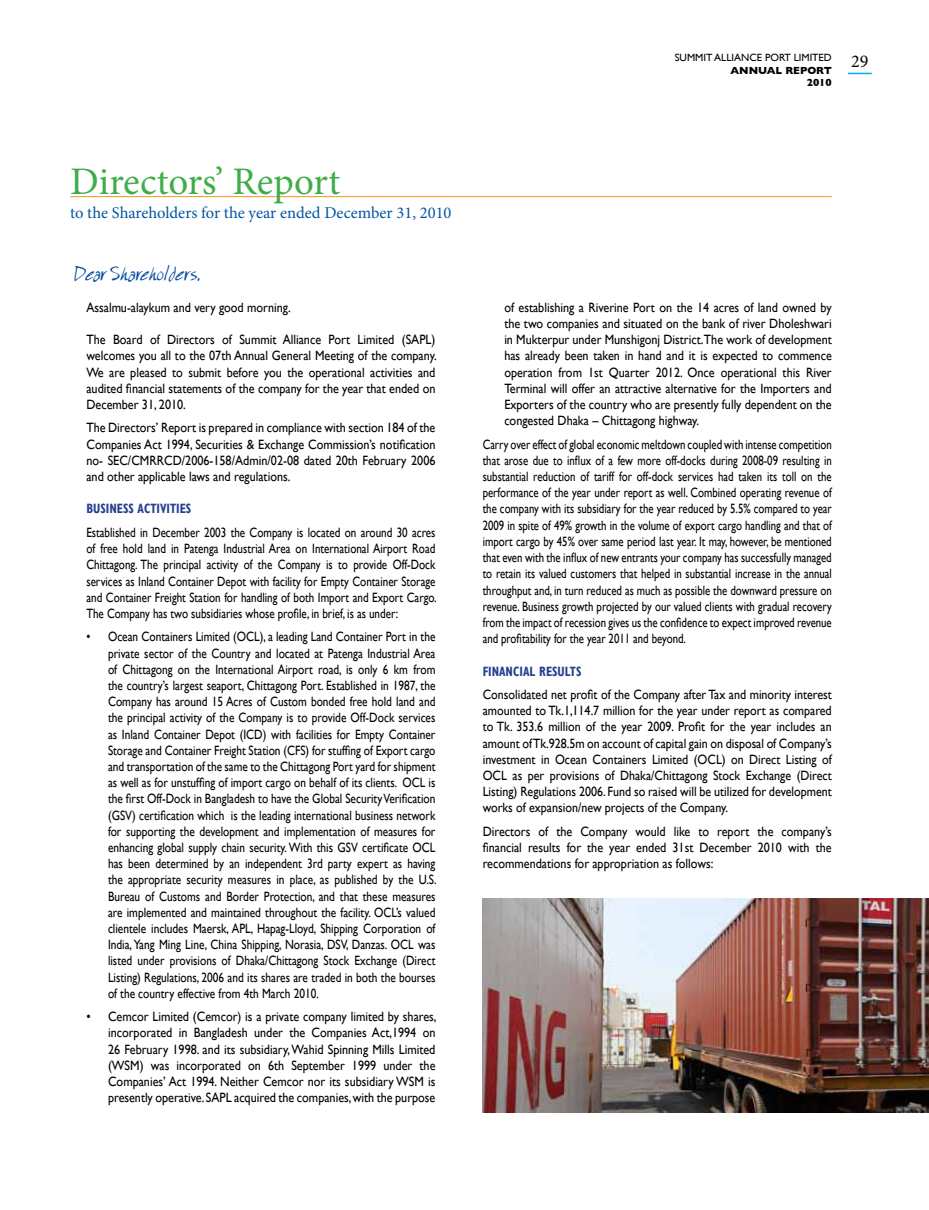
<style>
.page{position:relative;width:929px;height:1210px;background:#fff}
.page>*{position:absolute;margin:0;border:0;box-sizing:border-box;transform-origin:0 0}
.t1{font:39px "Minion Pro";color:#41ad49}
.t2{font:25.5px "Especial Kay";color:#084da1;scale:.9 1}
.t3{font:18px "Minion Pro";color:#000}
.t4{font:16.5px "Minion Pro";color:#0054a4}
.t5{font:13.5px/16.2px "Gill Sans";color:#000;text-align:justify;scale:.9 1}
.t6{font:13.5px/16.2px "Gill Sans";color:#000;text-align:justify;scale:.84 1}
.t7{font:13.5px/16.2px "Gill Sans";color:#000;text-align:justify;scale:.8 1}
.t8{font:13.5px/16.2px "Gill Sans";color:#000;text-align:justify;scale:.89 1}
.t9{font:13.5px/16.2px "Gill Sans";color:#000;text-align:justify;scale:.82 1}
.t10{font:700 condensed 13.5px "Gill Sans";color:#25408f;scale:.9 1}
.t11{font:10.5px "Gill Sans";color:#000}
.t12{font:700 10.5px/12.6px "Gill Sans";color:#000;text-align:right}
</style>
<div class="page">
<svg style="left:848px;top:73px;width:24px;height:1px"></svg>
<hr style="left:70px;top:196px;width:762px;height:1px;background:#f7941e">
<img style="left:483px;top:899px;width:446px;height:213px">
<h1 class="t1" style="left:70px;top:155px;width:272px">Directors’ Report</h1>
<p class="t4" style="left:70px;top:202px;width:383px">to the Shareholders for the year ended December 31, 2010</p>
<h2 class="t2" style="left:75px;top:263px;width:141px">Dear Shareholders,</h2>
<p class="t5" style="left:86px;top:299px;width:228px">Assalmu-alaykum and very good morning.</p>
<p class="t5" style="left:86px;top:331px;width:391px">The Board of Directors of Summit Alliance Port Limited (SAPL) welcomes you all to the 07th Annual General Meeting of the company.<br>We are pleased to submit before you the operational activities and audited financial statements of the company for the year that ended on December 31, 2010.</p>
<p class="t5" style="left:86px;top:420px;width:389px">The Directors’ Report is prepared in compliance with section 184 of the Companies Act 1994, Securities &amp; Exchange Commission’s notification no- SEC/CMRRCD/2006-158/Admin/02-08 dated 20th February 2006 and other applicable laws and regulations.</p>
<p class="t10" style="left:86px;top:501px;width:118px">BUSINESS ACTIVITIES</p>
<p class="t9" style="left:86px;top:524px;width:428px">Established in December 2003 the Company is located on around 30 acres of free hold land in Patenga Industrial Area on International Airport Road Chittagong. The principal activity of the Company is to provide Off-Dock services as Inland Container Depot with facility for Empty Container Storage and Container Freight Station for handling of both Import and Export Cargo.<br>The Company has two subsidiaries whose profile, in brief, is as under:</p>
<p class="t6" style="left:108px;top:628px;width:393px;text-indent:-22px">• Ocean Containers Limited (OCL), a leading Land Container Port in the private sector of the Country and located at Patenga Industrial Area of Chittagong on the International Airport road, is only 6 km from the country’s largest seaport, Chittagong Port. Established in 1987, the Company has around 15 Acres of Custom bonded free hold land and the principal activity of the Company is to provide Off-Dock services as Inland Container Depot (ICD) with facilities for Empty Container Storage and Container Freight Station (CFS) for stuffing of Export cargo and transportation of the same to the Chittagong Port yard for shipment as well as for unstuffing of import cargo on behalf of its clients. OCL is the first Off-Dock in Bangladesh to have the Global Security Verification (GSV) certification which is the leading international business network for supporting the development and implementation of measures for enhancing global supply chain security. With this GSV certificate OCL has been determined by an independent 3rd party expert as having the appropriate security measures in place, as published by the U.S.<br>Bureau of Customs and Border Protection, and that these measures are implemented and maintained throughout the facility. OCL’s valued clientele includes Maersk, APL, Hapag-Lloyd, Shipping Corporation of India, Yang Ming Line, China Shipping, Norasia, DSV, Danzas. OCL was listed under provisions of Dhaka/Chittagong Stock Exchange (Direct Listing) Regulations, 2006 and its shares are traded in both the bourses of the country effective from 4th March 2010.</p>
<p class="t5" style="left:108px;top:1008px;width:367px;text-indent:-22px">• Cemcor Limited (Cemcor) is a private company limited by shares, incorporated in Bangladesh under the Companies Act,1994 on 26 February 1998. and its subsidiary, Wahid Spinning Mills Limited (WSM) was incorporated on 6th September 1999 under the Companies’ Act 1994. Neither Cemcor nor its subsidiary WSM is presently operative. SAPL acquired the companies, with the purpose</p>
<p class="t11" style="left:675px;top:52px;width:158px">Summit Alliance Port Limited</p>
<p class="t12" style="left:730px;top:64px;width:103px">ANNUAL REPORT<br>2010</p>
<h3 class="t3" style="left:851px;top:49px;width:19px">29</h3>
<p class="t5" style="left:504px;top:299px;width:365px">of establishing a Riverine Port on the 14 acres of land owned by the two companies and situated on the bank of river Dholeshwari in Mukterpur under Munshigonj District.The work of development has already been taken in hand and it is expected to commence operation from 1st Quarter 2012. Once operational this River Terminal will offer an attractive alternative for the Importers and Exporters of the country who are presently fully dependent on the congested Dhaka – Chittagong highway.</p>
<p class="t7" style="left:483px;top:436px;width:438px">Carry over effect of global economic meltdown coupled with intense competition that arose due to influx of a few more off-docks during 2008-09 resulting in substantial reduction of tariff for off-dock services had taken its toll on the performance of the year under report as well. Combined operating revenue of the company with its subsidiary for the year reduced by 5.5% compared to year 2009 in spite of 49% growth in the volume of export cargo handling and that of import cargo by 45% over same period last year. It may, however, be mentioned that even with the influx of new entrants your company has successfully managed to retain its valued customers that helped in substantial increase in the annual throughput and, in turn reduced as much as possible the downward pressure on revenue. Business growth projected by our valued clients with gradual recovery from the impact of recession gives us the confidence to expect improved revenue and profitability for the year 2011 and beyond.</p>
<p class="t10" style="left:483px;top:663px;width:111px">FINANCIAL RESULTS</p>
<p class="t8" style="left:483px;top:686px;width:394px">Consolidated net profit of the Company after Tax and minority interest amounted to Tk.1,114.7 million for the year under report as compared to Tk. 353.6 million of the year 2009. Profit for the year includes an amount of Tk.928.5m on account of capital gain on disposal of Company’s investment in Ocean Containers Limited (OCL) on Direct Listing of OCL as per provisions of Dhaka/Chittagong Stock Exchange (Direct Listing) Regulations 2006. Fund so raised will be utilized for development works of expansion/new projects of the Company.</p>
<p class="t5" style="left:483px;top:823px;width:389px">Directors of the Company would like to report the company’s financial results for the year ended 31st December 2010 with the recommendations for appropriation as follows:</p>
</div>
